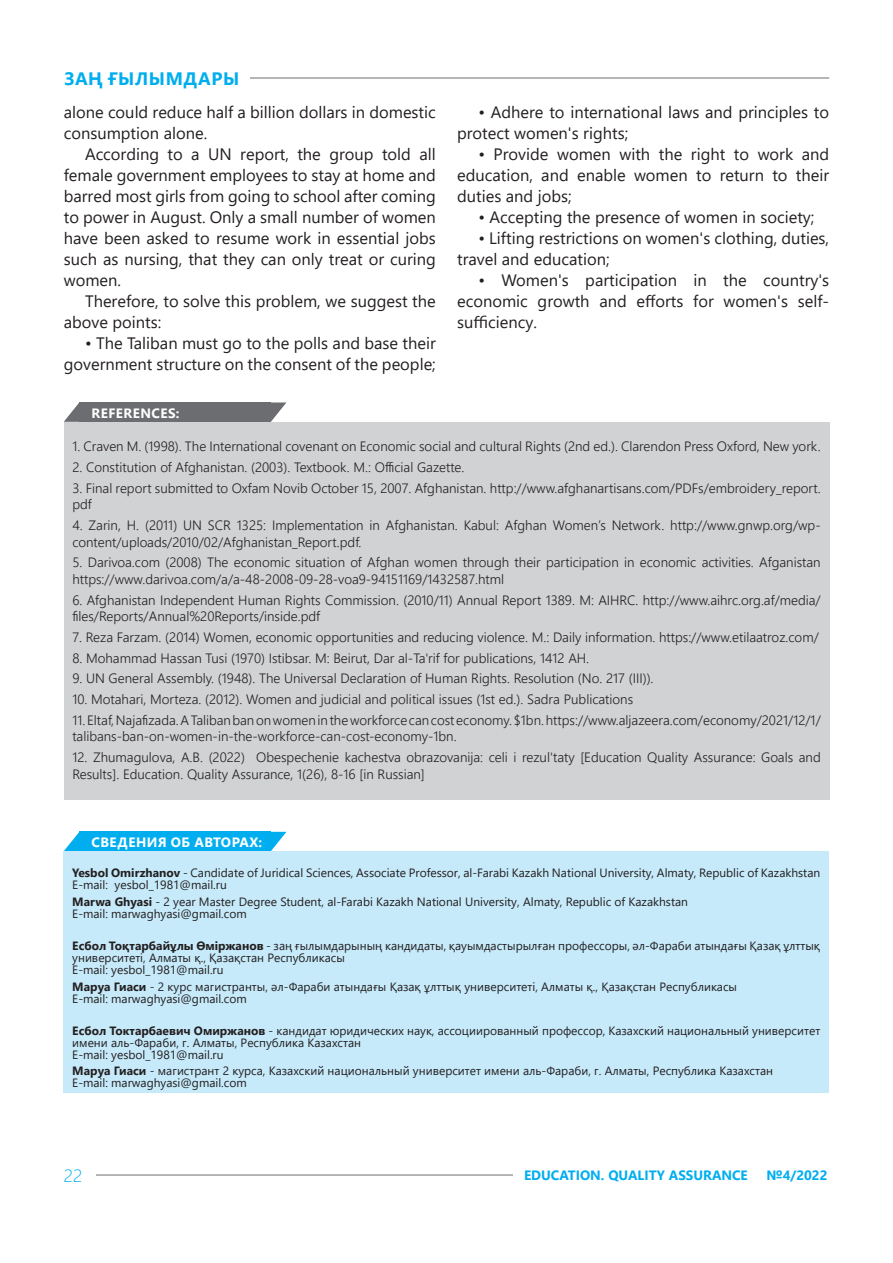
<style>
.page{position:relative;width:893px;height:1263px;background:#fff}
.page>*{position:absolute;margin:0;border:0;box-sizing:border-box;transform-origin:0 0}
.t1{font:700 18px "Segoe UI";letter-spacing:.035em;color:#00aeef}
.t2{font:300 18px "Segoe UI";color:#00aeef}
.t3{font:16.5px/21px "Segoe UI";color:#231f20}
.t4{font:300 13.5px/16.5px "Segoe UI";color:#231f20}
.t5{font:700 13.5px "Segoe UI";color:#00aeef}
.t6{font:700 13.5px "Segoe UI";letter-spacing:.035em;color:#fff}
.t7{font:12px/12px "Segoe UI";color:#231f20}
.s1{font-weight:700}
</style>
<div class="page">
<hr style="left:67px;top:78px;width:762px;height:1px;background:#6c6d70">
<hr style="left:84px;top:1174px;width:743px;height:1px;background:#6c6d70">
<div style="left:513px;top:1168px;width:314px;height:14px;background:#fff"></div>
<div style="left:64px;top:63px;width:186px;height:30px;background:#fff"></div>
<div style="left:64px;top:1168px;width:32px;height:13px;background:#fff"></div>
<div style="left:64px;top:422px;width:765px;height:377px;background:#d1d2d4"></div>
<div style="left:79px;top:832px;width:192px;height:19px;background:#00aeef"></div>
<svg style="left:271px;top:832px;width:15px;height:19px"></svg>
<svg style="left:64px;top:832px;width:15px;height:19px"></svg>
<div style="left:79px;top:402px;width:192px;height:20px;background:#6c6d70"></div>
<svg style="left:271px;top:402px;width:15px;height:20px"></svg>
<svg style="left:64px;top:403px;width:15px;height:19px"></svg>
<div style="left:64px;top:851px;width:765px;height:242px;background:#c6eafa"></div>
<h1 class="t1" style="left:65px;top:61px;width:176px">ЗАҢ ҒЫЛЫМДАРЫ</h1>
<p class="t3" style="left:64px;top:100px;width:374px">alone could reduce half a billion dollars in domestic consumption alone.</p>
<p class="t3" style="left:64px;top:142px;width:374px;text-align:justify;text-indent:21px">According to a UN report, the group told all female government employees to stay at home and barred most girls from going to school after coming to power in August. Only a small number of women have been asked to resume work in essential jobs such as nursing, that they can only treat or curing women.</p>
<p class="t3" style="left:64px;top:289px;width:374px;text-indent:21px">Therefore, to solve this problem, we suggest the above points:</p>
<p class="t3" style="left:64px;top:331px;width:374px;text-align:right">• The Taliban must go to the polls and base their government structure on the consent of the people;</p>
<p class="t6" style="left:91px;top:401px;width:90px">REFERENCES:</p>
<p class="t3" style="left:457px;top:100px;width:374px;text-indent:21px">• Adhere to international laws and principles to protect women's rights;</p>
<p class="t3" style="left:457px;top:142px;width:374px;text-align:justify;text-indent:21px">• Provide women with the right to work and education, and enable women to return to their duties and jobs;</p>
<p class="t3" style="left:478px;top:205px;width:338px">• Accepting the presence of women in society;</p>
<p class="t3" style="left:457px;top:226px;width:374px;text-indent:21px">• Lifting restrictions on women's clothing, duties, travel and education;</p>
<p class="t3" style="left:457px;top:268px;width:374px;text-align:justify;text-indent:21px">• Women's participation in the country's economic growth and efforts for women's self&shy;sufficiency.</p>
<p class="t4" style="left:72px;top:437px;width:750px">1. Craven M. (1998). The International covenant on Economic social and cultural Rights (2nd ed.). Clarendon Press Oxford, New york.</p>
<p class="t4" style="left:72px;top:458px;width:394px">2. Constitution of Afghanistan. (2003). Textbook. M.: Official Gazette.</p>
<p class="t4" style="left:72px;top:478px;width:750px">3. Final report submitted to Oxfam Novib October 15, 2007. Afghanistan. http://www.afghanartisans.com/PDFs/embroidery_report. pdf</p>
<p class="t4" style="left:72px;top:516px;width:750px">4. Zarin, H. (2011) UN SCR 1325: Implementation in Afghanistan. Kabul: Afghan Women’s Network. http://www.gnwp.org/wp&shy;content/uploads/2010/02/Afghanistan_Report.pdf.</p>
<p class="t4" style="left:72px;top:553px;width:750px">5. Darivoa.com (2008) The economic situation of Afghan women through their participation in economic activities. Afganistan https://www.darivoa.com/a/a-48-2008-09-28-voa9-94151169/1432587.html</p>
<p class="t4" style="left:72px;top:590px;width:750px">6. Afghanistan Independent Human Rights Commission. (2010/11) Annual Report 1389. M: AIHRC. http://www.aihrc.org.af/media/ files/Reports/Annual%20Reports/inside.pdf</p>
<p class="t4" style="left:72px;top:627px;width:748px">7. Reza Farzam. (2014) Women, economic opportunities and reducing violence. M.: Daily information. https://www.etilaatroz.com/</p>
<p class="t4" style="left:72px;top:648px;width:518px">8. Mohammad Hassan Tusi (1970) Istibsar. M: Beirut, Dar al-Ta'rif for publications, 1412 AH.</p>
<p class="t4" style="left:72px;top:669px;width:583px">9. UN General Assembly. (1948). The Universal Declaration of Human Rights. Resolution (No. 217 (III)).</p>
<p class="t4" style="left:72px;top:690px;width:562px">10. Motahari, Morteza. (2012). Women and judicial and political issues (1st ed.). Sadra Publications</p>
<p class="t4" style="left:72px;top:710px;width:750px">11. Eltaf, Najafizada. A Taliban ban on women in the workforce can cost economy. $1bn. https://www.aljazeera.com/economy/2021/12/1/ talibans-ban-on-women-in-the-workforce-can-cost-economy-1bn.</p>
<p class="t4" style="left:72px;top:748px;width:750px">12. Zhumagulova, A.B. (2022) Obespechenie kachestva obrazovanija: celi i rezul'taty [Education Quality Assurance: Goals and<br>Results]. Education. Quality Assurance, 1(26), 8-16 [in Russian]</p>
<p class="t6" style="left:91px;top:830px;width:172px">СВЕДЕНИЯ ОБ АВТОРАХ:</p>
<p class="t7" style="left:72px;top:866px;width:749px"><span class="s1">Yesbol Omirzhanov</span> - Candidate of Juridical Sciences, Associate Professor, al-Farabi Kazakh National University, Almaty, Republic of Kazakhstan<br>Е-mail: yesbol_1981@mail.ru</p>
<p class="t7" style="left:72px;top:894px;width:617px"><span class="s1">Marwa Ghyasi</span> - 2 year Master Degree Student, al-Farabi Kazakh National University, Almaty, Republic of Kazakhstan<br>Е-mail: marwaghyasi@gmail.com</p>
<p class="t7" style="left:72px;top:939px;width:749px"><span class="s1">Есбол Тоқтарбайұлы Өміржанов</span> - заң ғылымдарының кандидаты, қауымдастырылған профессоры, әл-Фараби атындағы Қазақ ұлттық университеті, Алматы қ., Қазақстан Республикасы<br>Е-mail: yesbol_1981@mail.ru</p>
<p class="t7" style="left:72px;top:979px;width:666px"><span class="s1">Маруа Гиаси</span> - 2 курс магистранты, әл-Фараби атындағы Қазақ ұлттық университеті, Алматы қ., Қазақстан Республикасы<br>Е-mail: marwaghyasi@gmail.com</p>
<p class="t7" style="left:72px;top:1024px;width:749px"><span class="s1">Есбол Токтарбаевич Омиржанов</span> - кандидат юридических наук, ассоциированный профессор, Казахский национальный университет имени аль-Фараби, г. Алматы, Республика Казахстан<br>Е-mail: yesbol_1981@mail.ru</p>
<p class="t7" style="left:72px;top:1064px;width:702px"><span class="s1">Маруа Гиаси</span> - магистрант 2 курса, Казахский национальный университет имени аль-Фараби, г. Алматы, Республика Казахстан<br>Е-mail: marwaghyasi@gmail.com</p>
<h1 class="t2" style="left:64px;top:1158px;width:20px">22</h1>
<p class="t5" style="left:524px;top:1162px;width:225px">EDUCATION. QUALITY ASSURANCE</p>
<p class="t5" style="left:766px;top:1162px;width:63px">№4/2022</p>
</div>
